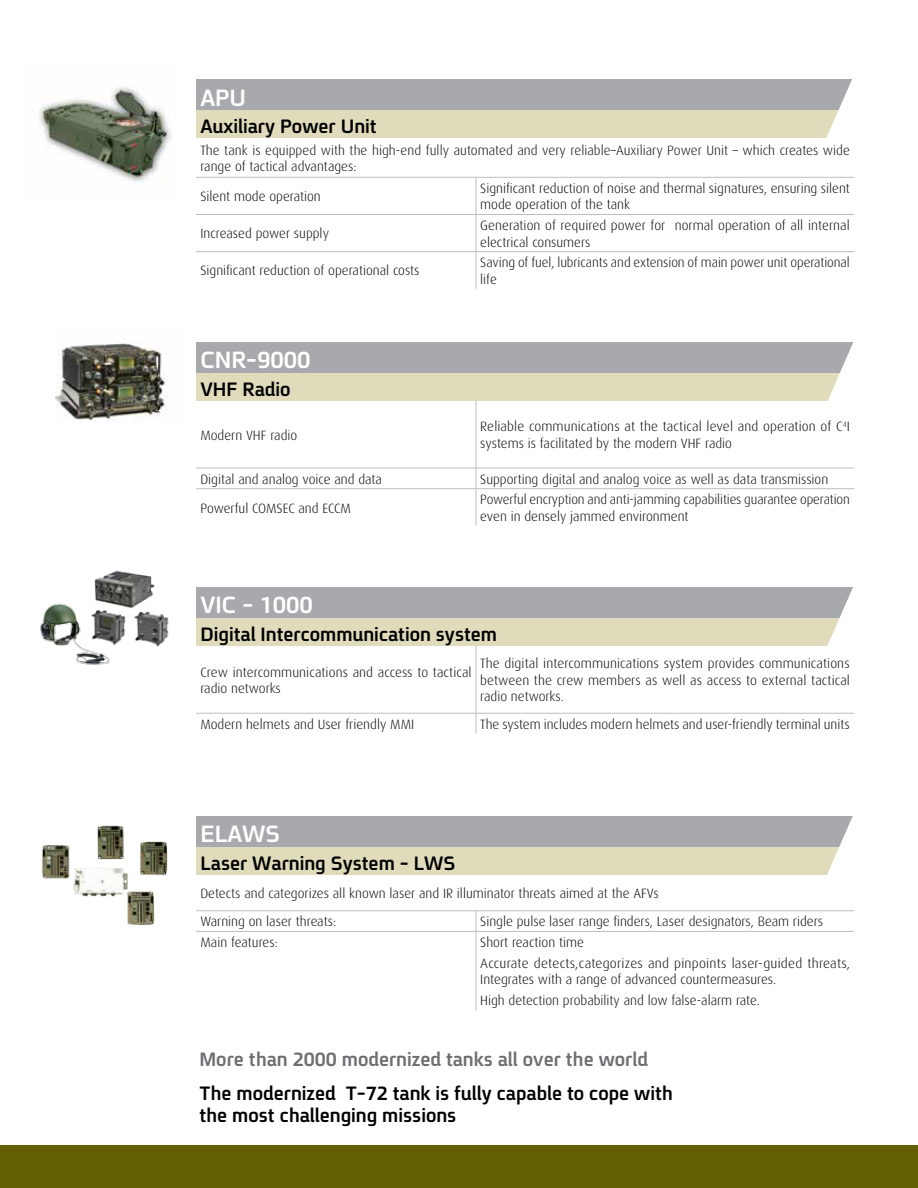
<style>
.page{position:relative;width:918px;height:1188px;background:#fff}
.page>*{position:absolute;margin:0;border:0;box-sizing:border-box;transform-origin:0 0}
.t1{font:700 25.5px "Fb Spoiler Eng";color:#fff}
.t2{font:700 21px/22.5px "Fb Spoiler Eng";color:#000}
.t3{font:700 21px "Fb Spoiler Eng";color:#6d6e71}
.t4{font:300 13.5px/16.5px "Dax";color:#000}
.t5{font:300 7.8px "Dax";color:#000}
.s1{font-size:13.5px}
</style>
<div class="page">
<div style="left:0;top:1146px;width:918px;height:42px;background:#635e00"></div>
<div style="left:196px;top:80px;width:658px;height:31px;background:#a7a9ac"></div>
<div style="left:196px;top:111px;width:658px;height:27px;background:#dfdbbb"></div>
<hr style="left:196px;top:177px;width:280px;height:1px;background:#bcbec0">
<hr style="left:476px;top:177px;width:378px;height:1px;background:#bcbec0">
<hr style="left:476px;top:178px;width:1px;height:36px;background:#bcbec0">
<hr style="left:196px;top:214px;width:280px;height:1px;background:#bcbec0">
<hr style="left:476px;top:214px;width:378px;height:1px;background:#bcbec0">
<hr style="left:476px;top:215px;width:1px;height:36px;background:#bcbec0">
<hr style="left:196px;top:251px;width:280px;height:1px;background:#bcbec0">
<hr style="left:476px;top:251px;width:378px;height:1px;background:#bcbec0">
<hr style="left:476px;top:252px;width:1px;height:37px;background:#bcbec0">
<div style="left:196px;top:342px;width:658px;height:31px;background:#a7a9ac"></div>
<div style="left:196px;top:373px;width:658px;height:28px;background:#dfdbbb"></div>
<hr style="left:476px;top:401px;width:1px;height:67px;background:#bcbec0">
<hr style="left:196px;top:468px;width:280px;height:1px;background:#bcbec0">
<hr style="left:476px;top:468px;width:378px;height:1px;background:#bcbec0">
<svg style="left:476px;top:468px;width:1px;height:20px"></svg>
<hr style="left:196px;top:488px;width:280px;height:1px;background:#bcbec0">
<hr style="left:476px;top:488px;width:378px;height:1px;background:#bcbec0">
<hr style="left:476px;top:489px;width:1px;height:37px;background:#bcbec0">
<div style="left:196px;top:816px;width:658px;height:32px;background:#a7a9ac"></div>
<div style="left:196px;top:848px;width:658px;height:27px;background:#dfdbbb"></div>
<hr style="left:196px;top:910px;width:280px;height:1px;background:#bcbec0">
<hr style="left:476px;top:910px;width:378px;height:1px;background:#bcbec0">
<hr style="left:196px;top:931px;width:280px;height:1px;background:#bcbec0">
<hr style="left:476px;top:931px;width:378px;height:1px;background:#bcbec0">
<svg style="left:476px;top:911px;width:1px;height:41px"></svg>
<hr style="left:476px;top:952px;width:1px;height:37px;background:#bcbec0">
<svg style="left:476px;top:989px;width:1px;height:22px"></svg>
<div style="left:196px;top:587px;width:658px;height:31px;background:#a7a9ac"></div>
<div style="left:196px;top:618px;width:658px;height:28px;background:#dfdbbb"></div>
<hr style="left:476px;top:646px;width:1px;height:67px;background:#bcbec0">
<hr style="left:196px;top:713px;width:280px;height:1px;background:#bcbec0">
<hr style="left:476px;top:713px;width:378px;height:1px;background:#bcbec0">
<svg style="left:476px;top:714px;width:1px;height:20px"></svg>
<svg style="left:827px;top:587px;width:27px;height:59px"></svg>
<svg style="left:827px;top:342px;width:27px;height:59px"></svg>
<svg style="left:824px;top:79px;width:30px;height:59px"></svg>
<svg style="left:824px;top:816px;width:30px;height:59px"></svg>
<img style="left:39px;top:87px;width:133px;height:96px">
<img style="left:41px;top:825px;width:127px;height:101px">
<img style="left:56px;top:340px;width:112px;height:82px">
<img style="left:94px;top:570px;width:61px;height:31px">
<img style="left:116px;top:600px;width:15px;height:44px">
<img style="left:131px;top:601px;width:38px;height:46px">
<img style="left:40px;top:600px;width:76px;height:65px">
<h1 class="t1" style="left:200px;top:85px;width:47px">APU</h1>
<h2 class="t2" style="left:200px;top:115px;width:178px">Auxiliary Power Unit</h2>
<p class="t4" style="left:200px;top:142px;width:651px">The tank is equipped with the high-end fully automated and very reliable–Auxiliary Power Unit – which creates wide range of tactical advantages:</p>
<p class="t4" style="left:480px;top:180px;width:371px">Significant reduction of noise and thermal signatures, ensuring silent</p>
<p class="t4" style="left:200px;top:188px;width:122px">Silent mode operation</p>
<p class="t4" style="left:480px;top:197px;width:151px">mode operation of the tank</p>
<p class="t4" style="left:480px;top:217px;width:187px">Generation of required power for</p>
<p class="t4" style="left:675px;top:217px;width:177px">normal operation of all internal</p>
<p class="t4" style="left:200px;top:226px;width:130px">Increased power supply</p>
<p class="t4" style="left:480px;top:232px;width:371px;line-height:20.7px">electrical consumers<br>Saving of fuel, lubricants and extension of main power unit operational</p>
<p class="t4" style="left:200px;top:263px;width:221px">Significant reduction of operational costs</p>
<p class="t4" style="left:480px;top:271px;width:18px">life</p>
<h1 class="t1" style="left:200px;top:347px;width:112px">CNR-9000</h1>
<h2 class="t2" style="left:200px;top:378px;width:92px">VHF Radio</h2>
<p class="t4" style="left:200px;top:427px;width:98px">Modern VHF radio</p>
<p class="t4" style="left:200px;top:471px;width:183px">Digital and analog voice and data</p>
<p class="t4" style="left:200px;top:500px;width:152px">Powerful COMSEC and ECCM</p>
<p class="t4" style="left:480px;top:419px;width:353px">Reliable communications at the tactical level and operation of</p>
<p class="t5" style="left:836px;top:420px;width:12px">4<span class="s1">C</span></p>
<p class="t4" style="left:847px;top:419px;width:5px">I</p>
<p class="t4" style="left:480px;top:435px;width:253px">systems is facilitated by the modern VHF radio</p>
<p class="t4" style="left:480px;top:471px;width:350px">Supporting digital and analog voice as well as data transmission</p>
<p class="t4" style="left:480px;top:492px;width:371px">Powerful encryption and anti-jamming capabilities guarantee operation</p>
<p class="t4" style="left:480px;top:508px;width:210px">even in densely jammed environment</p>
<h1 class="t1" style="left:200px;top:592px;width:114px">VIC - 1000</h1>
<h2 class="t2" style="left:200px;top:623px;width:298px">Digital Intercommunication system</h2>
<p class="t4" style="left:200px;top:664px;width:273px">Crew intercommunications and access to tactical radio networks</p>
<p class="t4" style="left:480px;top:656px;width:371px;text-align:justify">The digital intercommunications system provides communications between the crew members as well as access to external tactical radio networks.</p>
<p class="t4" style="left:480px;top:716px;width:371px">The system includes modern helmets and user-friendly terminal units</p>
<p class="t4" style="left:200px;top:716px;width:215px">Modern helmets and User friendly MMI</p>
<h1 class="t1" style="left:200px;top:821px;width:81px">ELAWS</h1>
<h2 class="t2" style="left:200px;top:852px;width:257px">Laser Warning System - LWS</h2>
<p class="t4" style="left:480px;top:879px;width:344px;line-height:28.2px;text-indent:-280px">Detects and categorizes all known laser and IR illuminator threats aimed at the AFVs<br>Single pulse laser range finders, Laser designators, Beam riders</p>
<p class="t4" style="left:200px;top:914px;width:137px">Warning on laser threats:</p>
<p class="t4" style="left:200px;top:934px;width:79px">Main features:</p>
<p class="t4" style="left:480px;top:934px;width:105px">Short reaction time</p>
<p class="t4" style="left:480px;top:955px;width:371px">Accurate detects,categorizes and pinpoints laser-guided threats,<br>Integrates with a range of advanced countermeasures.</p>
<p class="t4" style="left:480px;top:993px;width:281px">High detection probability and low false-alarm rate.</p>
<h2 class="t3" style="left:199px;top:1049px;width:450px">More than 2000 modernized tanks all over the world</h2>
<h2 class="t2" style="left:199px;top:1082px;width:258px">The modernized<br>the most challenging missions</h2>
<h2 class="t2" style="left:346px;top:1082px;width:329px">T-72 tank is fully capable to cope with</h2>
</div>
